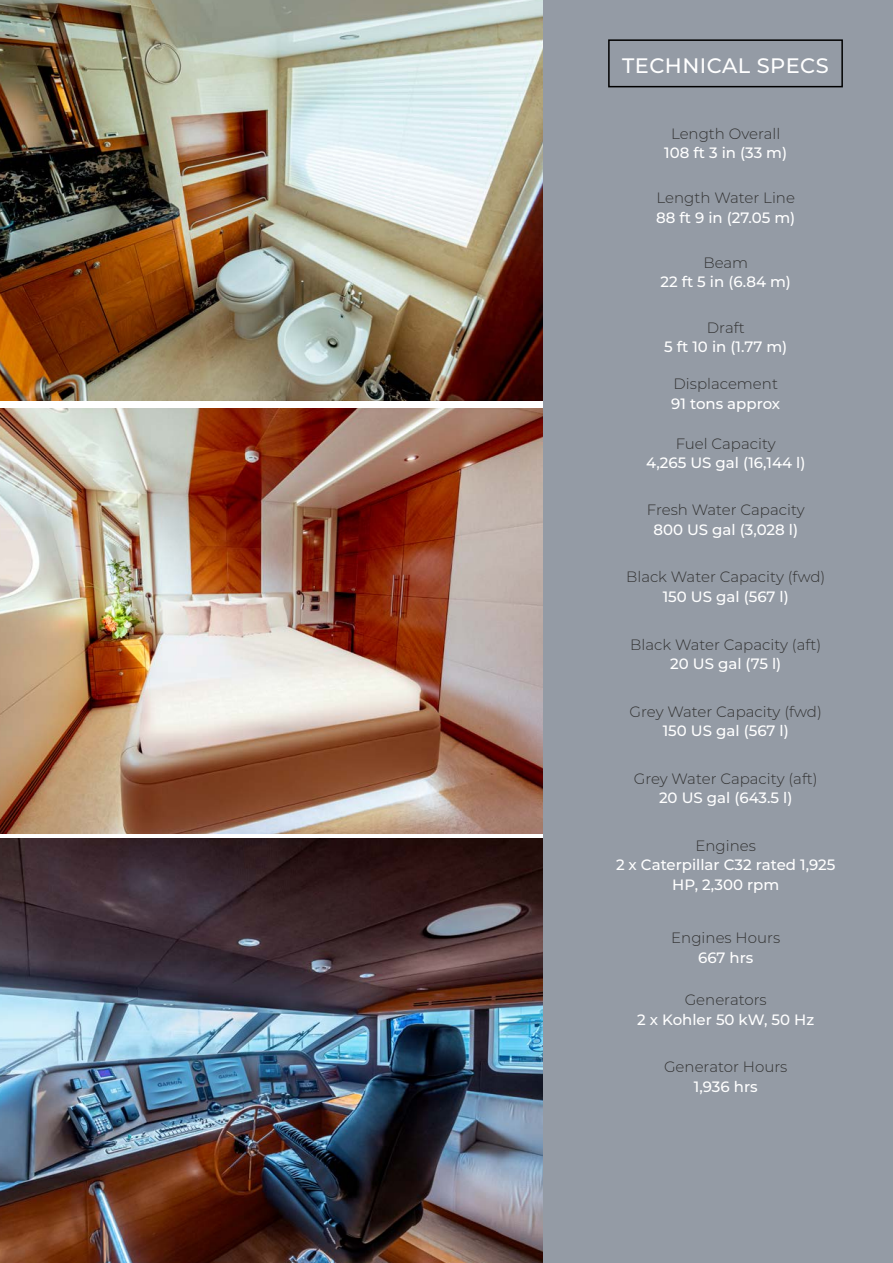
<style>
.page{position:relative;width:893px;height:1263px;background:#fff}
.page>*{position:absolute;margin:0;border:0;box-sizing:border-box;transform-origin:0 0}
.t1{font:500 21px "Montserrat";letter-spacing:.02em;color:#fff}
.t2{font:500 15px/19.5px "Montserrat";color:#fff;text-align:center}
.t3{font:300 15px "Montserrat";color:#333}
</style>
<div class="page">
<img style="left:0;top:838px;width:544px;height:425px">
<img style="left:0;top:0;width:544px;height:401px">
<img style="left:0;top:409px;width:544px;height:424px">
<div style="left:544px;top:0;width:349px;height:1263px;background:#949ba5"></div>
<div style="left:608px;top:39px;width:235px;height:48px;border:2px solid #000"></div>
<h1 class="t1" style="left:622px;top:50px;width:208px">TECHNICAL SPECS</h1>
<p class="t3" style="left:671px;top:123px;width:111px">Length Overall</p>
<p class="t2" style="left:664px;top:142px;width:124px">108 ft 3 in (33 m)</p>
<p class="t3" style="left:657px;top:188px;width:140px">Length Water Line</p>
<p class="t2" style="left:656px;top:207px;width:141px">88 ft 9 in (27.05 m)</p>
<p class="t3" style="left:703px;top:252px;width:46px">Beam</p>
<p class="t2" style="left:660px;top:272px;width:132px">22 ft 5 in (6.84 m)</p>
<p class="t3" style="left:707px;top:317px;width:39px">Draft</p>
<p class="t2" style="left:664px;top:337px;width:125px">5 ft 10 in (1.77 m)</p>
<p class="t3" style="left:673px;top:374px;width:106px">Displacement</p>
<p class="t2" style="left:671px;top:393px;width:110px">91 tons approx</p>
<p class="t3" style="left:676px;top:433px;width:102px">Fuel Capacity</p>
<p class="t2" style="left:646px;top:452px;width:161px">4,265 US gal (16,144 l)</p>
<p class="t3" style="left:647px;top:500px;width:160px">Fresh Water Capacity</p>
<p class="t2" style="left:653px;top:519px;width:146px">800 US gal (3,028 l)</p>
<p class="t3" style="left:626px;top:567px;width:201px">Black Water Capacity (fwd)</p>
<p class="t2" style="left:663px;top:586px;width:128px">150 US gal (567 l)</p>
<p class="t3" style="left:630px;top:634px;width:192px">Black Water Capacity (aft)</p>
<p class="t2" style="left:670px;top:653px;width:113px">20 US gal (75 l)</p>
<p class="t3" style="left:630px;top:701px;width:194px">Grey Water Capacity (fwd)</p>
<p class="t2" style="left:663px;top:720px;width:128px">150 US gal (567 l)</p>
<p class="t3" style="left:634px;top:768px;width:185px">Grey Water Capacity (aft)</p>
<p class="t2" style="left:659px;top:787px;width:135px">20 US gal (643.5 l)</p>
<p class="t3" style="left:695px;top:835px;width:62px">Engines</p>
<p class="t2" style="left:616px;top:854px;width:221px">2 x Caterpillar C32 rated 1,925<br>HP, 2,300 rpm</p>
<p class="t3" style="left:671px;top:927px;width:110px">Engines Hours</p>
<p class="t2" style="left:698px;top:947px;width:57px">667 hrs</p>
<p class="t3" style="left:685px;top:990px;width:84px">Generators</p>
<p class="t2" style="left:637px;top:1009px;width:178px">2 x Kohler 50 kW, 50 Hz</p>
<p class="t3" style="left:664px;top:1057px;width:125px">Generator Hours</p>
<p class="t2" style="left:694px;top:1076px;width:65px">1,936 hrs</p>
</div>
